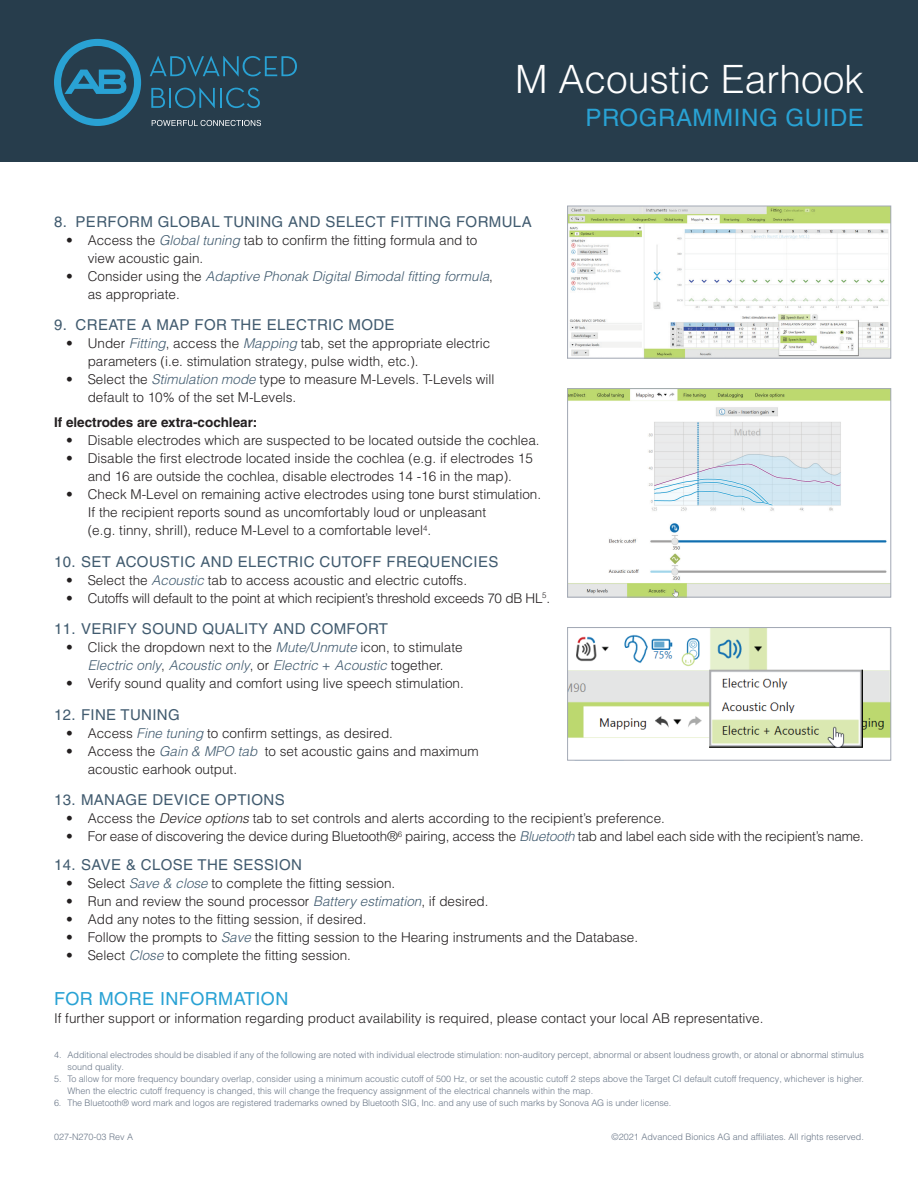
<style>
.page{position:relative;width:918px;height:1188px;background:#fff}
.page>*{position:absolute;margin:0;border:0;box-sizing:border-box;transform-origin:0 0}
.t1{font:300 39px "Helvetica LT Pro";color:#fff}
.t2{font:24px "Helvetica LT Pro";letter-spacing:.025em;color:#29a2d4}
.t3{font:18px "Helvetica LT Pro";letter-spacing:.025em;color:#29a2d4}
.t4{font:15px "Helvetica LT Pro";letter-spacing:.025em;color:#415b6f}
.t5{font:300 13.5px/18px "Helvetica LT Pro";color:#231f20}
.t6{font:italic 300 13.5px/18px "Helvetica LT Pro";color:#415b6f}
.t7{font:300 13.5px "Helvetica LT Pro";letter-spacing:-.02em;color:#231f20}
.t8{font:700 13.5px "Helvetica LT Pro";color:#231f20}
.t9{font:300 9px/12px "Helvetica LT Pro";color:#697687}
.s1{font-style:italic;color:#415b6f}
.s2{font-style:normal;color:#231f20}
.s3{font-style:italic}
</style>
<div class="page">
<div style="left:0;top:0;width:918px;height:162px;background:#273d4c"></div>
<img style="left:569px;top:629px;width:320px;height:119px">
<div style="left:567px;top:627px;width:324px;height:133px;border:1px solid #a3a9b5"></div>
<img style="left:569px;top:390px;width:320px;height:205px">
<div style="left:567px;top:388px;width:324px;height:209px;border:1px solid #a3a9b5"></div>
<img style="left:569px;top:208px;width:320px;height:148px">
<div style="left:567px;top:206px;width:324px;height:152px;border:1px solid #a3a9b5"></div>
<svg style="left:54px;top:39px;width:87px;height:87px"></svg>
<svg style="left:152px;top:120px;width:109px;height:6px"></svg>
<svg style="left:150px;top:56px;width:147px;height:21px"></svg>
<svg style="left:151px;top:88px;width:14px;height:20px"></svg>
<hr style="left:169px;top:88px;width:2px;height:20px;background:#29a2d4">
<svg style="left:175px;top:87px;width:40px;height:21px"></svg>
<hr style="left:220px;top:88px;width:2px;height:20px;background:#29a2d4">
<svg style="left:226px;top:88px;width:34px;height:20px"></svg>
<h1 class="t1" style="left:515px;top:55px;width:350px">M Acoustic Earhook</h1>
<h2 class="t2" style="left:586px;top:104px;width:280px">PROGRAMMING GUIDE</h2>
<p class="t4" style="left:54px;top:213px;width:479px">8. PERFORM GLOBAL TUNING AND SELECT FITTING FORMULA</p>
<p class="t5" style="left:88px;top:231px;width:391px;text-indent:-22px">• Access the <span class="s1">Global tuning</span> tab to confirm the fitting formula and to view acoustic gain.</p>
<p class="t6" style="left:88px;top:267px;width:407px;text-indent:-22px"><span class="s2">• Consider using the</span> Adaptive Phonak Digital Bimodal fitting formula<span class="s2">, as appropriate.</span></p>
<p class="t4" style="left:54px;top:316px;width:342px">9. CREATE A MAP FOR THE ELECTRIC MODE</p>
<p class="t5" style="left:88px;top:334px;width:404px;text-indent:-22px">• Under <span class="s1">Fitting</span>, access the <span class="s1">Mapping</span> tab, set the appropriate electric parameters (i.e. stimulation strategy, pulse width, etc.).</p>
<p class="t5" style="left:88px;top:370px;width:408px;text-indent:-22px">• Select the <span class="s1">Stimulation mode</span> type to measure M-Levels. T-Levels will default to 10% of the set M-Levels.</p>
<p class="t8" style="left:54px;top:414px;width:205px">If electrodes are extra-cochlear:</p>
<p class="t5" style="left:66px;top:431px;width:475px">• Disable electrodes which are suspected to be located outside the cochlea.</p>
<p class="t5" style="left:66px;top:449px;width:468px;text-align:center">• Disable the first electrode located inside the cochlea (e.g. if electrodes 15 and 16 are outside the cochlea, disable electrodes 14 -16 in the map).</p>
<p class="t5" style="left:88px;top:485px;width:455px;text-indent:-22px">• Check M-Level on remaining active electrodes using tone burst stimulation.<br>If the recipient reports sound as uncomfortably loud or unpleasant<br>(e.g. tinny, shrill), reduce M-Level to a comfortable level<sup>4</sup>.</p>
<p class="t4" style="left:54px;top:553px;width:446px">10. SET ACOUSTIC AND ELECTRIC CUTOFF FREQUENCIES</p>
<p class="t5" style="left:66px;top:571px;width:403px">• Select the <span class="s1">Acoustic</span> tab to access acoustic and electric cutoffs.</p>
<p class="t7" style="left:66px;top:589px;width:486px">• Cutoffs will default to the point at which recipient’s threshold exceeds 70 dB HL<sup>5</sup>.</p>
<p class="t4" style="left:54px;top:620px;width:336px">11. VERIFY SOUND QUALITY AND COMFORT</p>
<p class="t5" style="left:66px;top:638px;width:398px;text-align:center">• Click the dropdown next to the <span class="s1">Mute/Unmute</span> icon, to stimulate<br><span class="s1">Electric only</span>, <span class="s1">Acoustic only</span>, or <span class="s1">Electric + Acoustic</span> together.</p>
<p class="t5" style="left:66px;top:674px;width:399px">• Verify sound quality and comfort using live speech stimulation.</p>
<p class="t4" style="left:54px;top:706px;width:127px">12. FINE TUNING</p>
<p class="t5" style="left:66px;top:724px;width:328px">• Access <span class="s1">Fine tuning</span> to confirm settings, as desired.</p>
<p class="t5" style="left:88px;top:742px;width:392px;text-indent:-22px">• Access the <span class="s1">Gain &amp; MPO tab</span> to set acoustic gains and maximum acoustic earhook output.</p>
<p class="t4" style="left:54px;top:791px;width:232px">13. MANAGE DEVICE OPTIONS</p>
<p class="t5" style="left:66px;top:809px;width:600px">• Access the <span class="s3">Device options</span> tab to set controls and alerts according to the recipient’s preference.</p>
<p class="t5" style="left:66px;top:827px;width:799px">• For ease of discovering the device during Bluetooth®<sup>6</sup> pairing, access the <span class="s1">Bluetooth</span> tab and label each side with the recipient’s name.</p>
<p class="t4" style="left:54px;top:856px;width:250px">14. SAVE &amp; CLOSE THE SESSION</p>
<p class="t5" style="left:66px;top:874px;width:331px">• Select <span class="s1">Save &amp; close</span> to complete the fitting session.</p>
<p class="t5" style="left:66px;top:892px;width:424px">• Run and review the sound processor <span class="s1">Battery estimation</span>, if desired.</p>
<p class="t5" style="left:66px;top:910px;width:302px">• Add any notes to the fitting session, if desired.</p>
<p class="t5" style="left:66px;top:928px;width:573px">• Follow the prompts to <span class="s1">Save</span> the fitting session to the Hearing instruments and the Database.</p>
<p class="t5" style="left:66px;top:946px;width:286px">• Select <span class="s1">Close</span> to complete the fitting session.</p>
<h3 class="t3" style="left:54px;top:988px;width:236px">FOR MORE INFORMATION</h3>
<p class="t5" style="left:54px;top:1009px;width:711px">If further support or information regarding product availability is required, please contact your local AB representative.</p>
<p class="t9" style="left:68px;top:1048px;width:798px;text-indent:-14px">4. Additional electrodes should be disabled if any of the following are noted with individual electrode stimulation: non-auditory percept, abnormal or absent loudness growth, or atonal or abnormal stimulus sound quality.</p>
<p class="t9" style="left:68px;top:1072px;width:798px;text-indent:-14px">5. To allow for more frequency boundary overlap, consider using a minimum acoustic cutoff of 500 Hz, or set the acoustic cutoff 2 steps above the Target CI default cutoff frequency, whichever is higher.<br>When the electric cutoff frequency is changed, this will change the frequency assignment of the electrical channels within the map.</p>
<p class="t9" style="left:54px;top:1096px;width:619px">6. The Bluetooth® word mark and logos are registered trademarks owned by Bluetooth SIG, Inc. and any use of such marks by Sonova AG is under license.</p>
<p class="t9" style="left:54px;top:1131px;width:81px">027-N270-03 Rev A</p>
<p class="t9" style="left:612px;top:1131px;width:254px">©2021 Advanced Bionics AG and affiliates. All rights reserved.</p>
</div>
